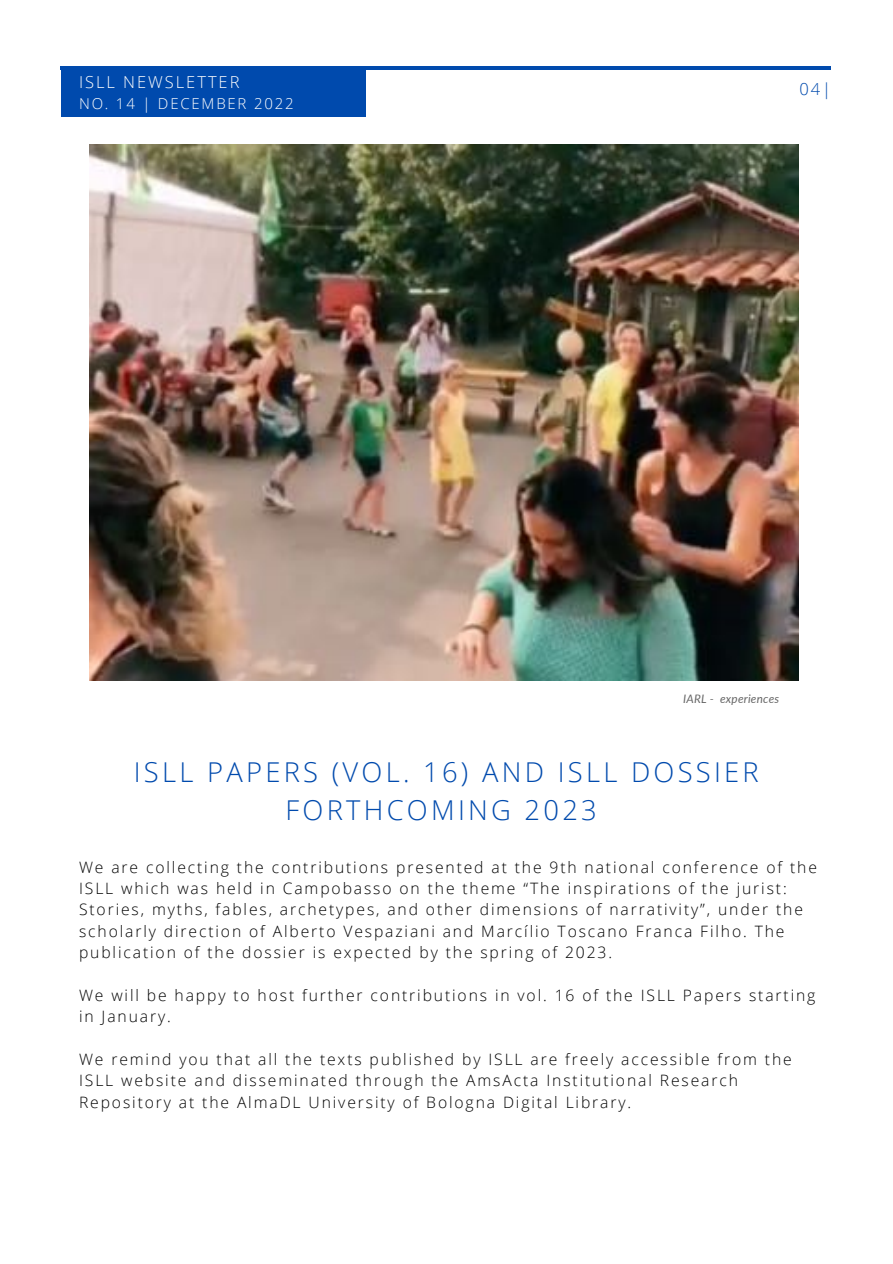
<style>
.page{position:relative;width:893px;height:1264px;background:#fff}
.page>*{position:absolute;margin:0;border:0;box-sizing:border-box;transform-origin:0 0}
.t1{font:300 27.3px/38.2px "Open Sans";letter-spacing:.12em;color:#004aad;text-align:center}
.t2{font:300 16.5px "Open Sans";letter-spacing:.12em;color:#fff}
.t3{font:300 16.5px "Open Sans";color:#004aad}
.t4{font:300 15.75px/21.3px "Open Sans";letter-spacing:.12em;color:#000}
.t5{font:300 15px "Open Sans";letter-spacing:.12em;color:#fff}
.t6{font:italic 11.7px "Lato";letter-spacing:.02em;color:#666}
</style>
<div class="page">
<div style="left:61px;top:70px;width:305px;height:47px;background:#004aad"></div>
<hr style="left:60px;top:66px;width:770px;height:4px;background:#004aad">
<img style="left:89px;top:145px;width:709px;height:535px">
<p class="t2" style="left:79px;top:70px;width:162px">ISLL NEWSLETTER</p>
<p class="t5" style="left:79px;top:93px;width:216px">NO. 14 | DECEMBER 2022</p>
<p class="t3" style="left:799px;top:77px;width:33px">04|</p>
<p class="t6" style="left:683px;top:691px;width:98px">IARL - experiences</p>
<h1 class="t1" style="left:134px;top:752px;width:626px">ISLL PAPERS (VOL. 16) AND ISLL DOSSIER<br>FORTHCOMING 2023</h1>
<p class="t4" style="left:79px;top:855px;width:739px">We are collecting the contributions presented at the 9th national conference of the ISLL which was held in Campobasso on the theme “The inspirations of the jurist:<br>Stories, myths, fables, archetypes, and other dimensions of narrativity”, under the scholarly direction of Alberto Vespaziani and Marcílio Toscano Franca Filho. The publication of the dossier is expected by the spring of 2023.</p>
<p class="t4" style="left:79px;top:984px;width:737px">We will be happy to host further contributions in vol. 16 of the ISLL Papers starting in January.</p>
<p class="t4" style="left:79px;top:1048px;width:714px">We remind you that all the texts published by ISLL are freely accessible from the<br>ISLL website and disseminated through the AmsActa Institutional Research<br>Repository at the AlmaDL University of Bologna Digital Library.</p>
</div>
